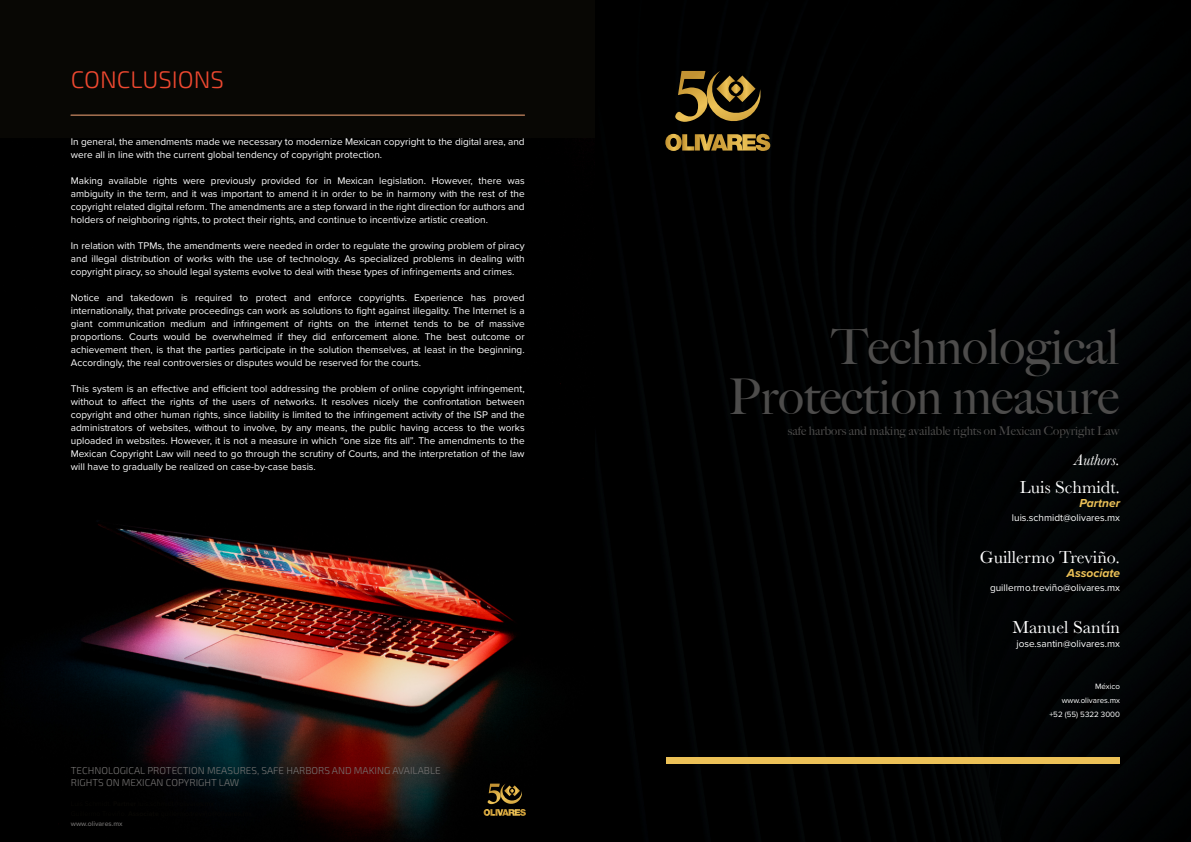
<style>
.page{position:relative;width:1191px;height:842px;background:#fff}
.page>*{position:absolute;margin:0;border:0;box-sizing:border-box;transform-origin:0 0}
.t1{font:500 49.4px/50.3px "Big Caslon";color:#4d4c4b;text-align:right}
.t2{font:300 24px "Exo 2";color:#ee4830}
.t3{font:18px "Baskerville";color:#fff}
.t4{font:italic 16px "Baskerville";color:#fff}
.t5{font:500 12px "Big Caslon";color:#4d4c4b}
.t6{font:italic 700 12px "Proxima Nova";color:#ecc157}
.t7{font:10px/13px "Proxima Nova";color:#fff;text-align:justify}
.t8{font:300 10px/12px "Exo 2";color:#757372}
.t9{font:8px/14px "Proxima Nova";color:#fff;text-align:right}
.t10{font:500 7px "Proxima Nova";color:#757372}
</style>
<div class="page">
<div style="left:0;top:0;width:595px;height:842px;background:#000"></div>
<img style="left:59px;top:383px;width:502px;height:453px">
<div style="left:595px;top:0;width:596px;height:842px;background:#000"></div>
<div style="left:666px;top:757px;width:454px;height:7px;background:#ecc157"></div>
<svg style="left:675px;top:71px;width:85px;height:52px;background:#56451c"></svg>
<svg style="left:665px;top:134px;width:105px;height:17px;background:#90712d"></svg>
<svg style="left:483px;top:784px;width:43px;height:32px"></svg>
<hr style="left:71px;top:115px;width:453px;height:1px;background:#f8a778">
<h2 class="t2" style="left:71px;top:64px;width:155px">CONCLUSIONS</h2>
<p class="t7" style="left:71px;top:136px;width:455px">In general, the amendments made we necessary to modernize Mexican copyright to the digital area, and were all in line with the current global tendency of copyright protection.</p>
<p class="t7" style="left:71px;top:175px;width:455px">Making available rights were previously provided for in Mexican legislation. However, there was ambiguity in the term, and it was important to amend it in order to be in harmony with the rest of the copyright related digital reform. The amendments are a step forward in the right direction for authors and holders of neighboring rights, to protect their rights, and continue to incentivize artistic creation.</p>
<p class="t7" style="left:71px;top:240px;width:455px">In relation with TPMs, the amendments were needed in order to regulate the growing problem of piracy and illegal distribution of works with the use of technology. As specialized problems in dealing with copyright piracy, so should legal systems evolve to deal with these types of infringements and crimes.</p>
<p class="t7" style="left:71px;top:292px;width:455px">Notice and takedown is required to protect and enforce copyrights. Experience has proved internationally, that private proceedings can work as solutions to fight against illegality. The Internet is a giant communication medium and infringement of rights on the internet tends to be of massive proportions. Courts would be overwhelmed if they did enforcement alone. The best outcome or achievement then, is that the parties participate in the solution themselves, at least in the beginning.<br>Accordingly, the real controversies or disputes would be reserved for the courts.</p>
<p class="t7" style="left:71px;top:383px;width:455px">This system is an effective and efficient tool addressing the problem of online copyright infringement, without to affect the rights of the users of networks. It resolves nicely the confrontation between copyright and other human rights, since liability is limited to the infringement activity of the ISP and the administrators of websites, without to involve, by any means, the public having access to the works uploaded in websites. However, it is not a measure in which “one size fits all”. The amendments to the Mexican Copyright Law will need to go through the scrutiny of Courts, and the interpretation of the law will have to gradually be realized on case-by-case basis.</p>
<p class="t8" style="left:71px;top:764px;width:371px">TECHNOLOGICAL PROTECTION MEASURES, SAFE HARBORS AND MAKING AVAILABLE<br>RIGHTS ON MEXICAN COPYRIGHT LAW</p>
<p class="t10" style="left:71px;top:821px;width:53px">www.olivares.mx</p>
<h1 class="t1" style="left:728px;top:327px;width:392px">Technological<br>Protection measure</h1>
<p class="t5" style="left:788px;top:426px;width:333px">safe harbors and making available rights on Mexican Copyright Law</p>
<h3 class="t4" style="left:1074px;top:451px;width:47px">Authors.</h3>
<h3 class="t3" style="left:1020px;top:477px;width:102px">Luis Schmidt.</h3>
<p class="t6" style="left:1079px;top:498px;width:42px">Partner</p>
<p class="t7" style="left:1012px;top:512px;width:110px">luis.schmidt@olivares.mx</p>
<h3 class="t3" style="left:979px;top:547px;width:142px">Guillermo Treviño.</h3>
<p class="t6" style="left:1066px;top:568px;width:55px">Associate</p>
<p class="t7" style="left:990px;top:582px;width:132px">guillermo.treviño@olivares.mx</p>
<h3 class="t3" style="left:1012px;top:617px;width:109px">Manuel Santín</h3>
<p class="t7" style="left:1016px;top:638px;width:105px">jose.santin@olivares.mx</p>
<p class="t9" style="left:1049px;top:680px;width:72px">México www.olivares.mx +52 (55) 5322 3000</p>
</div>
